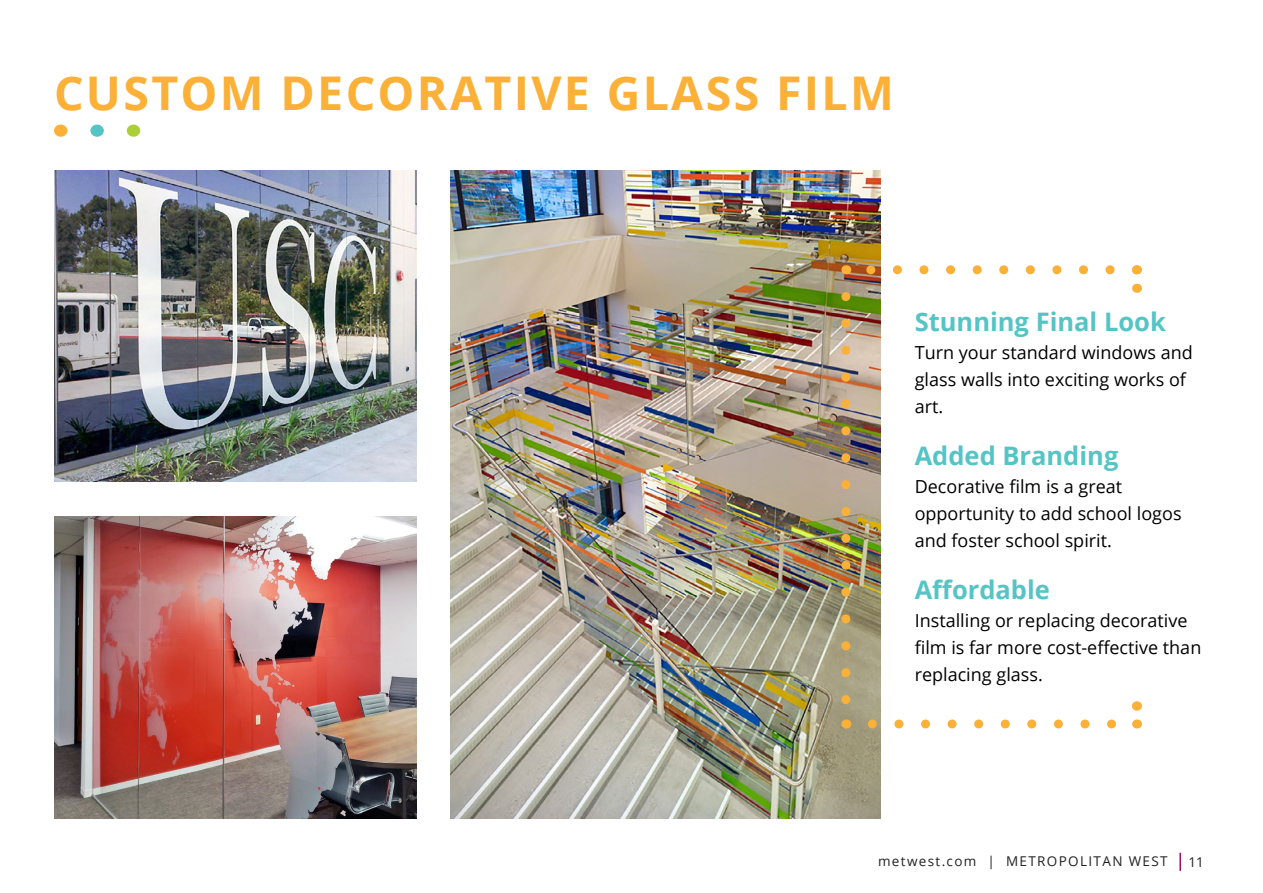
<style>
.page{position:relative;width:1263px;height:893px;background:#fff}
.page>*{position:absolute;margin:0;border:0;box-sizing:border-box;transform-origin:0 0}
.t1{font:700 46.5px "Open Sans";letter-spacing:.05em;color:#fbb038}
.t2{font:700 25.5px "Open Sans";color:#55c4c5}
.t3{font:18px/27px "Open Sans";color:#000}
.t4{font:13.5px "Open Sans";letter-spacing:.1em;color:#222223}
</style>
<div class="page">
<img style="left:450px;top:171px;width:431px;height:648px">
<svg style="left:859px;top:265px;width:251px;height:9px"></svg>
<img style="left:841px;top:296px;width:9px;height:415px">
<svg style="left:872px;top:719px;width:245px;height:9px"></svg>
<svg style="left:1132px;top:265px;width:9px;height:28px"></svg>
<svg style="left:1132px;top:701px;width:9px;height:27px"></svg>
<div style="left:90px;top:125px;width:14px;height:12px;background:#55c4c5;border-radius:50%"></div>
<div style="left:127px;top:125px;width:13px;height:12px;background:#abd037;border-radius:50%"></div>
<div style="left:54px;top:125px;width:13px;height:12px;background:#fbb038;border-radius:50%"></div>
<img style="left:54px;top:171px;width:362px;height:311px">
<img style="left:54px;top:516px;width:362px;height:303px">
<svg style="left:1179px;top:853px;width:2px;height:18px"></svg>
<h1 class="t1" style="left:54px;top:60px;width:841px">CUSTOM DECORATIVE GLASS FILM</h1>
<h2 class="t2" style="left:915px;top:304px;width:253px">Stunning Final Look</h2>
<p class="t3" style="left:915px;top:338px;width:280px">Turn your standard windows and glass walls into exciting works of art.</p>
<h2 class="t2" style="left:915px;top:438px;width:205px">Added Branding</h2>
<p class="t3" style="left:915px;top:473px;width:268px">Decorative film is a great opportunity to add school logos and foster school spirit.</p>
<h2 class="t2" style="left:915px;top:571px;width:137px">Affordable</h2>
<p class="t3" style="left:915px;top:606px;width:288px">Installing or replacing decorative film is far more cost-effective than replacing glass.</p>
<p class="t4" style="left:878px;top:852px;width:291px">metwest.com | METROPOLITAN WEST</p>
<p class="t4" style="left:1188px;top:853px;width:17px">11</p>
</div>
